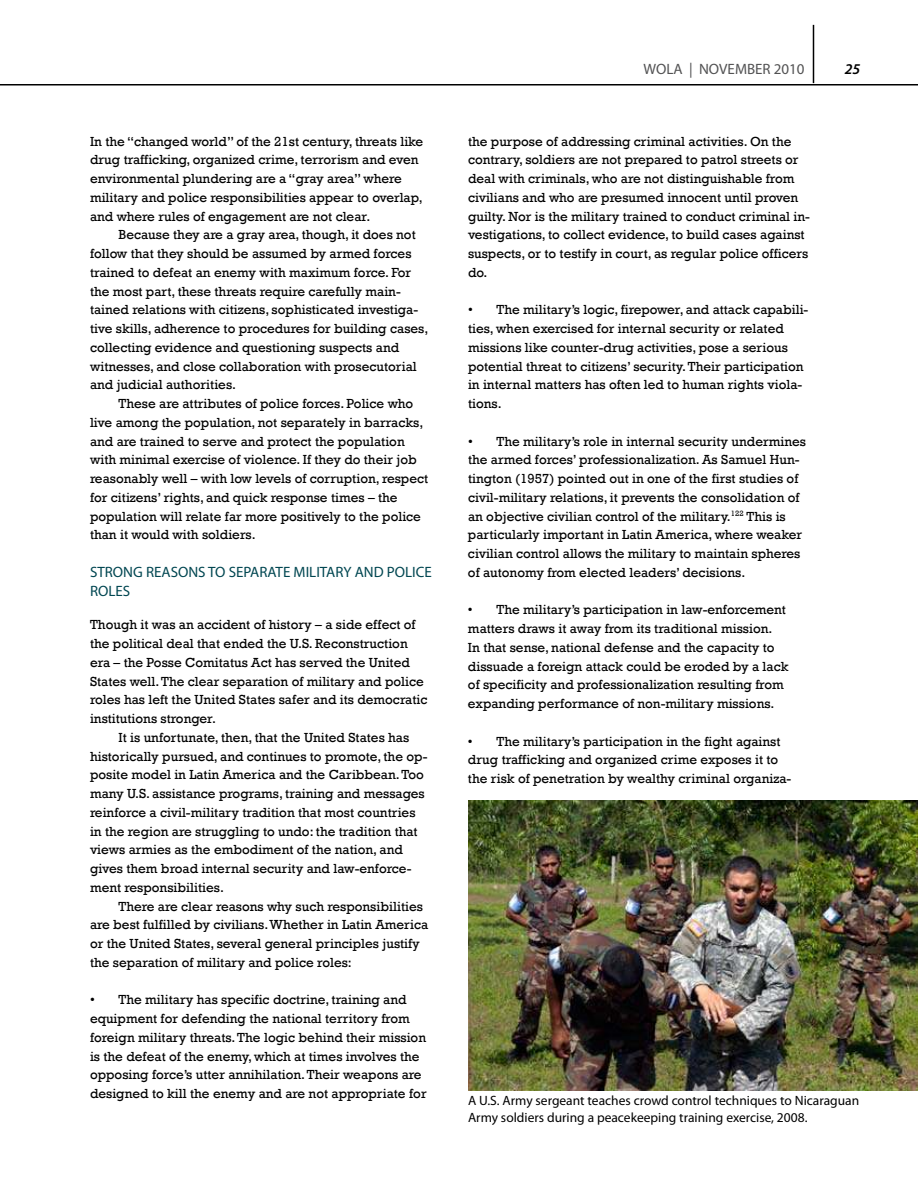
<style>
.page{position:relative;width:918px;height:1188px;background:#fff}
.page>*{position:absolute;margin:0;border:0;box-sizing:border-box;transform-origin:0 0}
.t1{font:15px/18.8px "Myriad Pro";color:#014651}
.t2{font:15px "Myriad Pro";color:#525253}
.t3{font:italic 600 15px "Myriad Pro";color:#000}
.t4{font:13.5px/18.8px "Rockwell";color:#000}
.t5{font:13.5px/16.2px "Myriad Pro";color:#000}
</style>
<div class="page">
<hr style="left:813px;top:25px;width:1px;height:58px;background:#000">
<hr style="left:0;top:84px;width:918px;height:1px;background:#000">
<img style="left:468px;top:800px;width:450px;height:290px">
<p class="t4" style="left:90px;top:133px;width:335px">In the “changed world” of the 21st century, threats like drug trafficking, organized crime, terrorism and even environmental plundering are a “gray area” where military and police responsibilities appear to overlap, and where rules of engagement are not clear.</p>
<p class="t4" style="left:90px;top:227px;width:340px;text-indent:28px">Because they are a gray area, though, it does not follow that they should be assumed by armed forces trained to defeat an enemy with maximum force. For the most part, these threats require carefully main&shy;tained relations with citizens, sophisticated investiga&shy;tive skills, adherence to procedures for building cases, collecting evidence and questioning suspects and witnesses, and close collaboration with prosecutorial and judicial authorities.</p>
<p class="t4" style="left:90px;top:395px;width:340px;text-indent:28px">These are attributes of police forces. Police who live among the population, not separately in barracks, and are trained to serve and protect the population with minimal exercise of violence. If they do their job reasonably well – with low levels of corruption, respect for citizens’ rights, and quick response times – the population will relate far more positively to the police than it would with soldiers.</p>
<p class="t1" style="left:90px;top:564px;width:343px">STRONG REASONS TO SEPARATE MILITARY AND POLICE<br>ROLES</p>
<p class="t4" style="left:90px;top:617px;width:339px">Though it was an accident of history – a side effect of the political deal that ended the U.S. Reconstruction era – the Posse Comitatus Act has served the United States well. The clear separation of military and police roles has left the United States safer and its democratic institutions stronger.</p>
<p class="t4" style="left:90px;top:729px;width:339px;text-indent:28px">It is unfortunate, then, that the United States has historically pursued, and continues to promote, the op&shy;posite model in Latin America and the Caribbean. Too many U.S. assistance programs, training and messages reinforce a civil-military tradition that most countries in the region are struggling to undo: the tradition that views armies as the embodiment of the nation, and gives them broad internal security and law-enforce&shy;ment responsibilities.</p>
<p class="t4" style="left:90px;top:898px;width:340px;text-indent:28px">There are clear reasons why such responsibilities are best fulfilled by civilians. Whether in Latin America or the United States, several general principles justify the separation of military and police roles:</p>
<p class="t4" style="left:90px;top:992px;width:338px">• The military has specific doctrine, training and equipment for defending the national territory from foreign military threats. The logic behind their mission is the defeat of the enemy, which at times involves the opposing force’s utter annihilation. Their weapons are designed to kill the enemy and are not appropriate for</p>
<p class="t2" style="left:644px;top:62px;width:163px">WOLA | NOVEMBER 2010</p>
<p class="t4" style="left:468px;top:133px;width:344px">the purpose of addressing criminal activities. On the contrary, soldiers are not prepared to patrol streets or deal with criminals, who are not distinguishable from civilians and who are presumed innocent until proven guilty. Nor is the military trained to conduct criminal in&shy;vestigations, to collect evidence, to build cases against suspects, or to testify in court, as regular police officers do.</p>
<p class="t4" style="left:468px;top:302px;width:342px">• The military’s logic, firepower, and attack capabili&shy;ties, when exercised for internal security or related missions like counter-drug activities, pose a serious potential threat to citizens’ security. Their participation in internal matters has often led to human rights viola&shy;tions.</p>
<p class="t4" style="left:468px;top:433px;width:340px">• The military’s role in internal security undermines the armed forces’ professionalization. As Samuel Hun&shy;tington (1957) pointed out in one of the first studies of civil-military relations, it prevents the consolidation of an objective civilian control of the military.<sup>122</sup> This is particularly important in Latin America, where weaker civilian control allows the military to maintain spheres of autonomy from elected leaders’ decisions.</p>
<p class="t4" style="left:468px;top:602px;width:322px">• The military’s participation in law-enforcement matters draws it away from its traditional mission.<br>In that sense, national defense and the capacity to dissuade a foreign attack could be eroded by a lack of specificity and professionalization resulting from expanding performance of non-military missions.</p>
<p class="t4" style="left:468px;top:733px;width:325px">• The military’s participation in the fight against drug trafficking and organized crime exposes it to the risk of penetration by wealthy criminal organiza-</p>
<p class="t3" style="left:845px;top:63px;width:17px">25</p>
<p class="t5" style="left:468px;top:1094px;width:393px">A U.S. Army sergeant teaches crowd control techniques to Nicaraguan<br>Army soldiers during a peacekeeping training exercise, 2008.</p>
</div>
